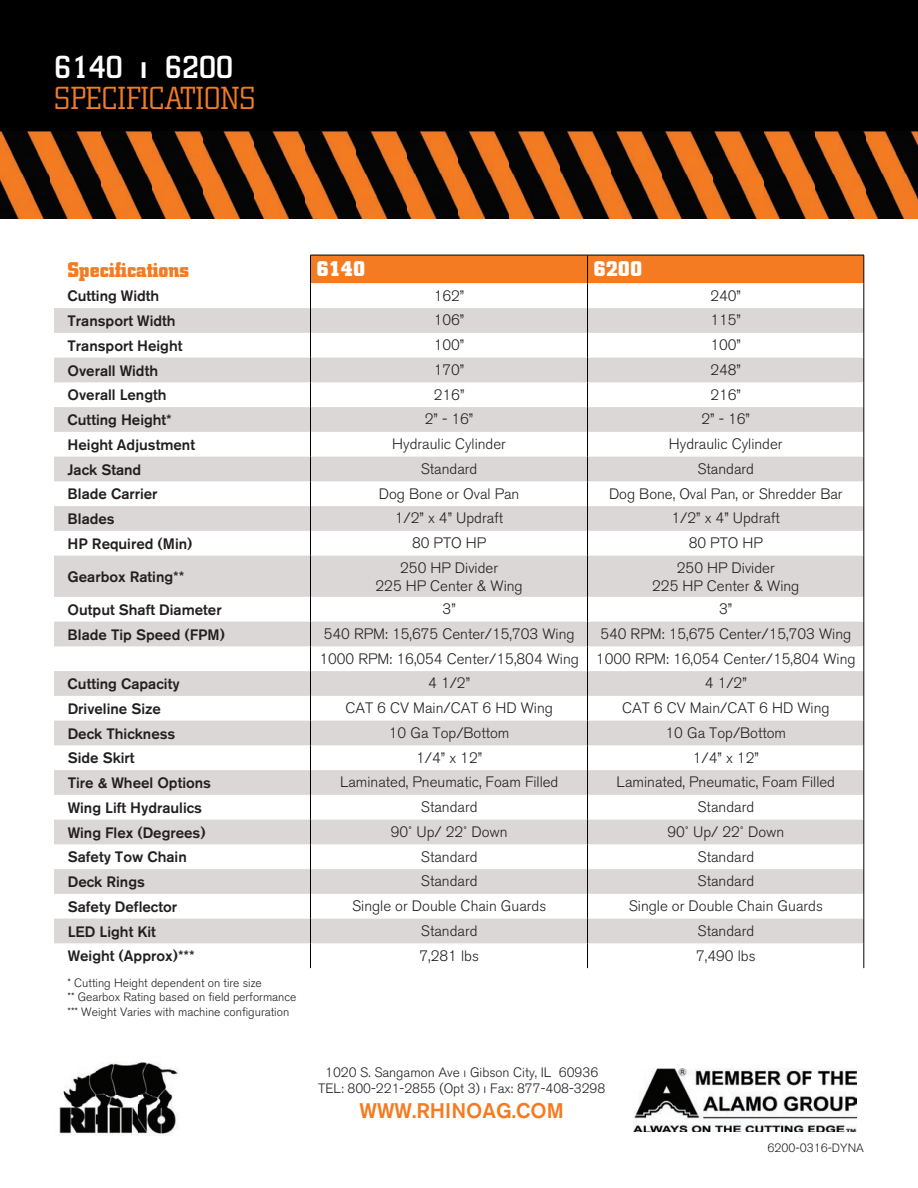
<style>
.page{position:relative;width:918px;height:1188px;background:#fff}
.page>*{position:absolute;margin:0;border:0;box-sizing:border-box;transform-origin:0 0}
.t1{font:300 31.5px/31.5px "City";color:#f47b21}
.t2{font:500 21px "Akzidenz Grotesk BE";color:#f47b21}
.t3{font:700 21px "City";color:#f47b21}
.t4{font:700 21px "City";color:#fff}
.t5{font:300 15px/18px "Akzidenz Grotesk BE";color:#231f20;text-align:center}
.t6{font:500 15px "Akzidenz Grotesk BE";color:#231f20}
.t7{font:300 13.5px/16.2px "Akzidenz Grotesk BE";color:#231f20;text-align:center}
.t8{font:300 12px/14.4px "Akzidenz Grotesk BE";color:#231f20}
.s1{font-weight:500;color:#fff}
.s2{font-family:"Akzidenz Grotesk BE";font-weight:500;color:#fff}
</style>
<div class="page">
<div style="left:0;top:0;width:918px;height:218px;background:#000"></div>
<img style="left:0;top:131px;width:51px;height:87px">
<img style="left:51px;top:131px;width:867px;height:87px">
<svg style="left:54px;top:308px;width:810px;height:635px;fill:#dad7d6"></svg>
<hr style="left:310px;top:556px;width:1px;height:41px;background:#000">
<hr style="left:864px;top:556px;width:1px;height:41px;background:#000">
<svg style="left:310px;top:597px;width:1px;height:371px"></svg>
<svg style="left:864px;top:597px;width:1px;height:371px"></svg>
<svg style="left:310px;top:255px;width:555px;height:301px"></svg>
<hr style="left:587px;top:556px;width:1px;height:41px;background:#000">
<svg style="left:587px;top:597px;width:1px;height:371px"></svg>
<img style="left:634px;top:1069px;width:222px;height:63px">
<img style="left:59px;top:1062px;width:120px;height:74px">
<h1 class="t1" style="left:54px;top:52px;width:203px"><span class="s1">6140</span> <span class="s2">ı</span> <span class="s1">6200<br></span>SPECIFICATIONS</h1>
<h2 class="t3" style="left:68px;top:258px;width:123px">Specifications</h2>
<h2 class="t4" style="left:316px;top:257px;width:50px">6140</h2>
<h2 class="t4" style="left:594px;top:257px;width:50px">6200</h2>
<p class="t6" style="left:68px;top:287px;width:93px">Cutting Width</p>
<p class="t5" style="left:434px;top:287px;width:32px">162”</p>
<p class="t5" style="left:710px;top:287px;width:32px">240”</p>
<p class="t6" style="left:68px;top:312px;width:110px">Transport Width</p>
<p class="t5" style="left:434px;top:311px;width:32px">106”</p>
<p class="t5" style="left:710px;top:311px;width:32px">115”</p>
<p class="t6" style="left:68px;top:336px;width:116px">Transport Height</p>
<p class="t5" style="left:434px;top:336px;width:32px">100”</p>
<p class="t5" style="left:710px;top:336px;width:32px">100”</p>
<p class="t6" style="left:68px;top:361px;width:92px">Overall Width</p>
<p class="t5" style="left:434px;top:361px;width:32px">170”</p>
<p class="t5" style="left:710px;top:361px;width:32px">248”</p>
<p class="t6" style="left:68px;top:386px;width:101px">Overall Length</p>
<p class="t5" style="left:434px;top:386px;width:32px">216”</p>
<p class="t5" style="left:710px;top:386px;width:32px">216”</p>
<p class="t6" style="left:68px;top:411px;width:106px">Cutting Height*</p>
<p class="t5" style="left:425px;top:410px;width:50px">2” - 16”</p>
<p class="t5" style="left:702px;top:410px;width:50px">2” - 16”</p>
<p class="t6" style="left:68px;top:435px;width:129px">Height Adjustment</p>
<p class="t5" style="left:392px;top:435px;width:115px">Hydraulic Cylinder</p>
<p class="t5" style="left:669px;top:435px;width:115px">Hydraulic Cylinder</p>
<p class="t6" style="left:68px;top:460px;width:75px">Jack Stand</p>
<p class="t5" style="left:421px;top:460px;width:58px">Standard</p>
<p class="t5" style="left:697px;top:460px;width:58px">Standard</p>
<p class="t6" style="left:68px;top:485px;width:91px">Blade Carrier</p>
<p class="t5" style="left:379px;top:485px;width:142px">Dog Bone or Oval Pan</p>
<p class="t5" style="left:609px;top:485px;width:235px">Dog Bone, Oval Pan, or Shredder Bar</p>
<p class="t6" style="left:68px;top:510px;width:49px">Blades</p>
<p class="t5" style="left:395px;top:509px;width:110px">1/2” x 4” Updraft</p>
<p class="t5" style="left:672px;top:509px;width:110px">1/2” x 4” Updraft</p>
<p class="t6" style="left:68px;top:534px;width:126px">HP Required (Min)</p>
<p class="t5" style="left:412px;top:534px;width:76px">80 PTO HP</p>
<p class="t5" style="left:689px;top:534px;width:76px">80 PTO HP</p>
<p class="t6" style="left:68px;top:567px;width:118px">Gearbox Rating**</p>
<p class="t5" style="left:376px;top:559px;width:149px">250 HP Divider<br>225 HP Center &amp; Wing</p>
<p class="t5" style="left:652px;top:559px;width:149px">250 HP Divider<br>225 HP Center &amp; Wing</p>
<p class="t6" style="left:68px;top:600px;width:156px">Output Shaft Diameter</p>
<p class="t5" style="left:443px;top:600px;width:15px">3”</p>
<p class="t5" style="left:719px;top:600px;width:15px">3”</p>
<p class="t6" style="left:68px;top:625px;width:159px">Blade Tip Speed (FPM)</p>
<p class="t5" style="left:324px;top:625px;width:252px">540 RPM: 15,675 Center/15,703 Wing</p>
<p class="t5" style="left:319px;top:622px;width:538px;line-height:24.8px;text-align:right">540 RPM: 15,675 Center/15,703 Wing<br>1000 RPM: 16,054 Center/15,804 Wing 1000 RPM: 16,054 Center/15,804 Wing</p>
<p class="t6" style="left:68px;top:675px;width:113px">Cutting Capacity</p>
<p class="t5" style="left:428px;top:674px;width:43px">4 1/2”</p>
<p class="t5" style="left:705px;top:674px;width:43px">4 1/2”</p>
<p class="t6" style="left:68px;top:699px;width:95px">Driveline Size</p>
<p class="t5" style="left:345px;top:699px;width:209px">CAT 6 CV Main/CAT 6 HD Wing</p>
<p class="t5" style="left:622px;top:699px;width:209px">CAT 6 CV Main/CAT 6 HD Wing</p>
<p class="t6" style="left:68px;top:724px;width:109px">Deck Thickness</p>
<p class="t5" style="left:389px;top:724px;width:122px">10 Ga Top/Bottom</p>
<p class="t5" style="left:666px;top:724px;width:122px">10 Ga Top/Bottom</p>
<p class="t6" style="left:68px;top:749px;width:68px">Side Skirt</p>
<p class="t5" style="left:416px;top:749px;width:67px">1/4” x 12”</p>
<p class="t5" style="left:693px;top:749px;width:67px">1/4” x 12”</p>
<p class="t6" style="left:68px;top:774px;width:145px">Tire &amp; Wheel Options</p>
<p class="t5" style="left:340px;top:773px;width:220px">Laminated, Pneumatic, Foam Filled</p>
<p class="t5" style="left:617px;top:773px;width:220px">Laminated, Pneumatic, Foam Filled</p>
<p class="t6" style="left:68px;top:798px;width:136px">Wing Lift Hydraulics</p>
<p class="t5" style="left:421px;top:798px;width:58px">Standard</p>
<p class="t5" style="left:698px;top:798px;width:58px">Standard</p>
<p class="t6" style="left:68px;top:823px;width:140px">Wing Flex (Degrees)</p>
<p class="t5" style="left:391px;top:823px;width:118px">90˚ Up/ 22˚ Down</p>
<p class="t5" style="left:667px;top:823px;width:118px">90˚ Up/ 22˚ Down</p>
<p class="t6" style="left:68px;top:848px;width:121px">Safety Tow Chain</p>
<p class="t5" style="left:421px;top:848px;width:58px">Standard</p>
<p class="t5" style="left:698px;top:848px;width:58px">Standard</p>
<p class="t6" style="left:68px;top:873px;width:79px">Deck Rings</p>
<p class="t5" style="left:421px;top:872px;width:58px">Standard</p>
<p class="t5" style="left:698px;top:872px;width:58px">Standard</p>
<p class="t6" style="left:68px;top:897px;width:111px">Safety Deflector</p>
<p class="t5" style="left:352px;top:897px;width:196px">Single or Double Chain Guards</p>
<p class="t5" style="left:629px;top:897px;width:196px">Single or Double Chain Guards</p>
<p class="t6" style="left:68px;top:922px;width:90px">LED Light Kit</p>
<p class="t5" style="left:421px;top:922px;width:58px">Standard</p>
<p class="t5" style="left:698px;top:922px;width:58px">Standard</p>
<p class="t6" style="left:68px;top:947px;width:129px">Weight (Approx)***</p>
<p class="t5" style="left:420px;top:947px;width:61px">7,281 lbs</p>
<p class="t5" style="left:696px;top:947px;width:61px">7,490 lbs</p>
<p class="t8" style="left:68px;top:976px;width:231px">* Cutting Height dependent on tire size<br>** Gearbox Rating based on field performance *** Weight Varies with machine configuration</p>
<p class="t7" style="left:318px;top:1065px;width:289px">1020 S. Sangamon Ave ı Gibson City, IL 60936<br>TEL: 800-221-2855 (Opt 3) ı Fax: 877-408-3298</p>
<h2 class="t2" style="left:360px;top:1098px;width:206px">WWW.RHINOAG.COM</h2>
<p class="t8" style="left:768px;top:1141px;width:98px">6200-0316-DYNA</p>
</div>
